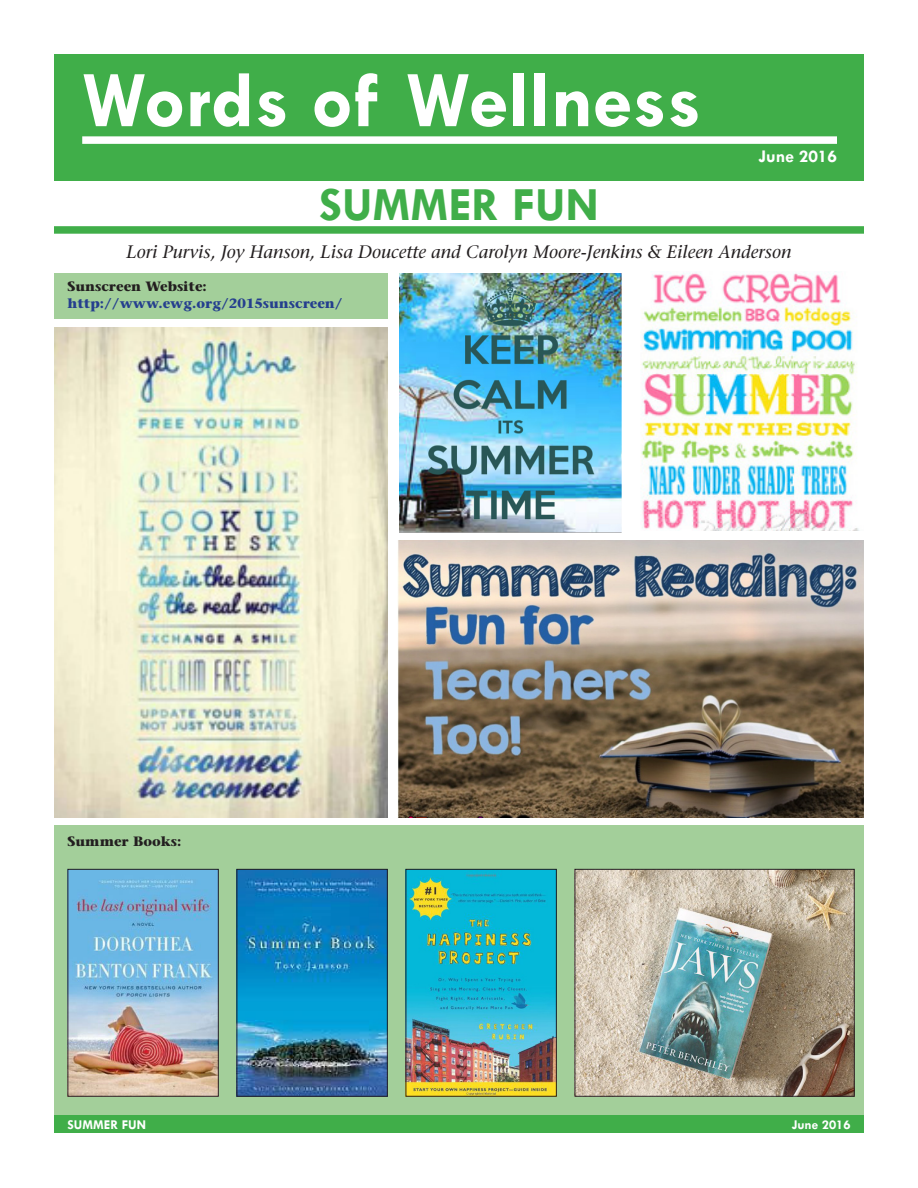
<style>
.page{position:relative;width:918px;height:1188px;background:#fff}
.page>*{position:absolute;margin:0;border:0;box-sizing:border-box;transform-origin:0 0}
.t1{font:700 81px "Tw Cen";color:#fff}
.t2{font:700 48px "Tw Cen";color:#40ae49}
.t3{font:italic 18px "Stone Serif";color:#231f20}
.t4{font:700 18px "Tw Cen";color:#fff}
.t5{font:700 13.5px "Stone Serif";color:#253f8e}
.t6{font:700 13.5px "Stone Serif";color:#231f20}
.t7{font:700 13.5px "Tw Cen";color:#fff}
</style>
<div class="page">
<div style="left:54px;top:826px;width:810px;height:291px;background:#a3cf9a"></div>
<div style="left:54px;top:54px;width:810px;height:126px;background:#40ae49"></div>
<div style="left:82px;top:136px;width:755px;height:8px;background:#fff"></div>
<div style="left:54px;top:226px;width:810px;height:8px;background:#40ae49"></div>
<div style="left:54px;top:1116px;width:810px;height:17px;background:#40ae49"></div>
<img style="left:70px;top:871px;width:147px;height:224px">
<div style="left:68px;top:869px;width:151px;height:228px;border:1px solid #231f20"></div>
<img style="left:239px;top:871px;width:147px;height:224px">
<div style="left:237px;top:869px;width:151px;height:228px;border:1px solid #231f20"></div>
<img style="left:408px;top:871px;width:147px;height:224px">
<div style="left:406px;top:869px;width:151px;height:228px;border:1px solid #231f20"></div>
<img style="left:577px;top:871px;width:276px;height:224px">
<div style="left:575px;top:869px;width:280px;height:228px;border:1px solid #231f20"></div>
<img style="left:54px;top:327px;width:334px;height:491px">
<img style="left:398px;top:540px;width:466px;height:278px">
<img style="left:400px;top:273px;width:222px;height:259px">
<div style="left:54px;top:273px;width:334px;height:46px;background:#a3cf9a"></div>
<img style="left:640px;top:271px;width:219px;height:259px">
<p class="t1" style="left:82px;top:52px;width:621px">Words of Wellness</p>
<p class="t4" style="left:759px;top:146px;width:80px">June 2016</p>
<p class="t2" style="left:319px;top:176px;width:281px">SUMMER FUN</p>
<p class="t3" style="left:127px;top:241px;width:666px">Lori Purvis, Joy Hanson, Lisa Doucette and Carolyn Moore-Jenkins &amp; Eileen Anderson</p>
<p class="t6" style="left:68px;top:278px;width:141px">Sunscreen Website:</p>
<p class="t5" style="left:68px;top:294px;width:277px">http://www.ewg.org/2015sunscreen/</p>
<p class="t6" style="left:68px;top:833px;width:115px">Summer Books:</p>
<p class="t7" style="left:68px;top:1117px;width:80px">SUMMER FUN</p>
<p class="t7" style="left:792px;top:1117px;width:60px">June 2016</p>
</div>
